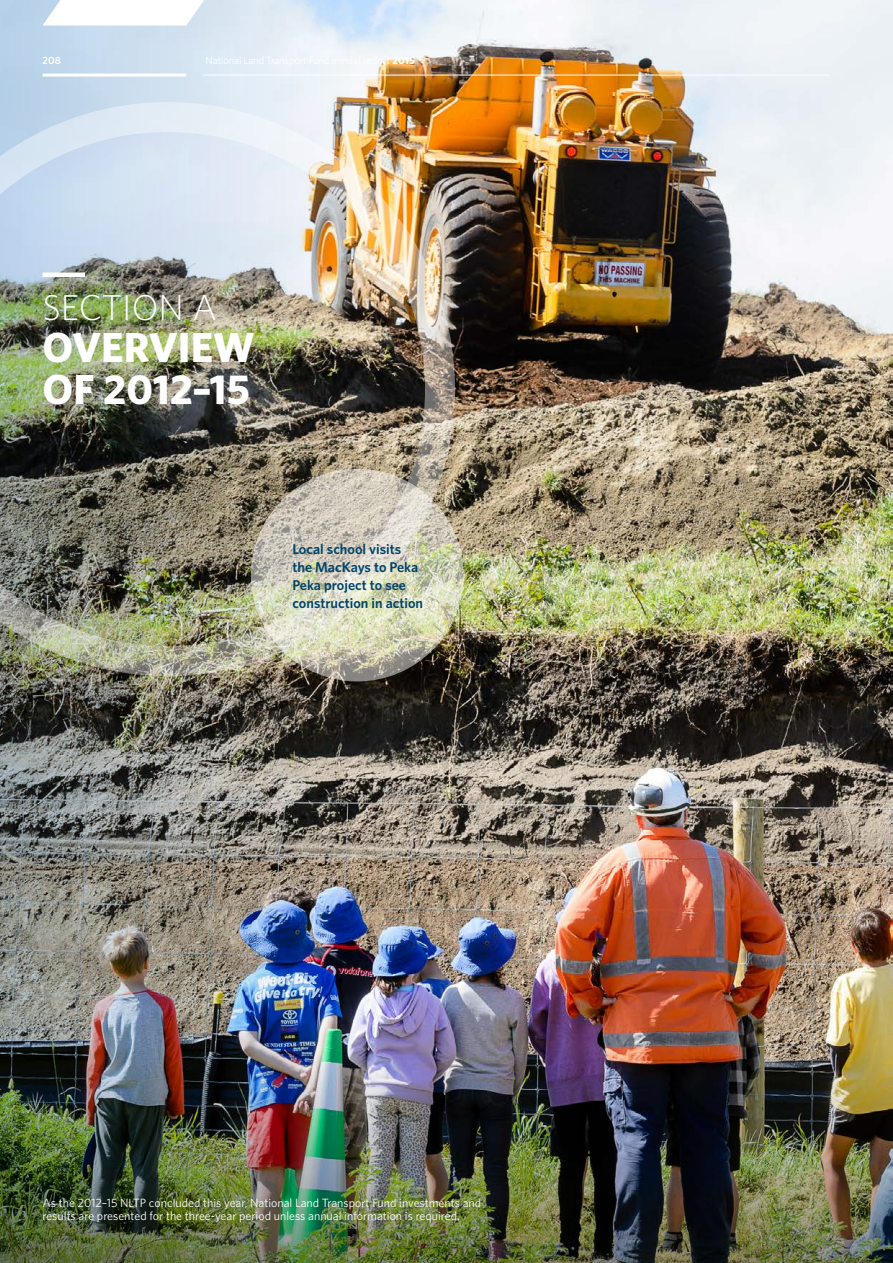
<style>
.page{position:relative;width:893px;height:1263px;background:#fff}
.page>*{position:absolute;margin:0;border:0;box-sizing:border-box;transform-origin:0 0}
.t1{font:700 42px/42px "Whitney";color:#fff}
.t2{font:300 36px "Whitney";color:#fff}
.t3{font:600 14.25px/18px "Whitney";color:#00446a}
.t4{font:12px/13.5px "Whitney";color:#fff}
.t5{font:600 10.5px "Whitney";color:#fff}
</style>
<div class="page">
<img style="left:351px;top:0;width:542px;height:1048px">
<img style="left:351px;top:1048px;width:542px;height:215px">
<img style="left:0;top:0;width:351px;height:1263px">
<img style="left:0;top:102px;width:455px;height:574px">
<svg style="left:251px;top:469px;width:212px;height:212px;background:#d0cdb9"></svg>
<hr style="left:43px;top:273px;width:42px;height:4px;background:#fff">
<svg style="left:41px;top:0;width:180px;height:27px"></svg>
<hr style="left:43px;top:74px;width:143px;height:3px;background:#fff">
<hr style="left:203px;top:75px;width:626px;height:1px;background:#fff">
<p class="t5" style="left:43px;top:53px;width:20px">208</p>
<h2 class="t2" style="left:43px;top:283px;width:176px">SECTION A</h2>
<h1 class="t1" style="left:43px;top:325px;width:214px">OVERVIEW<br>OF 2012–15</h1>
<p class="t3" style="left:292px;top:540px;width:132px">Local school visits the MacKays to Peka<br>Peka project to see construction in action</p>
<p class="t4" style="left:43px;top:1196px;width:440px">As the 2012–15 NLTP concluded this year, National Land Transport Fund investments and results are presented for the three-year period unless annual information is required.</p>
</div>
